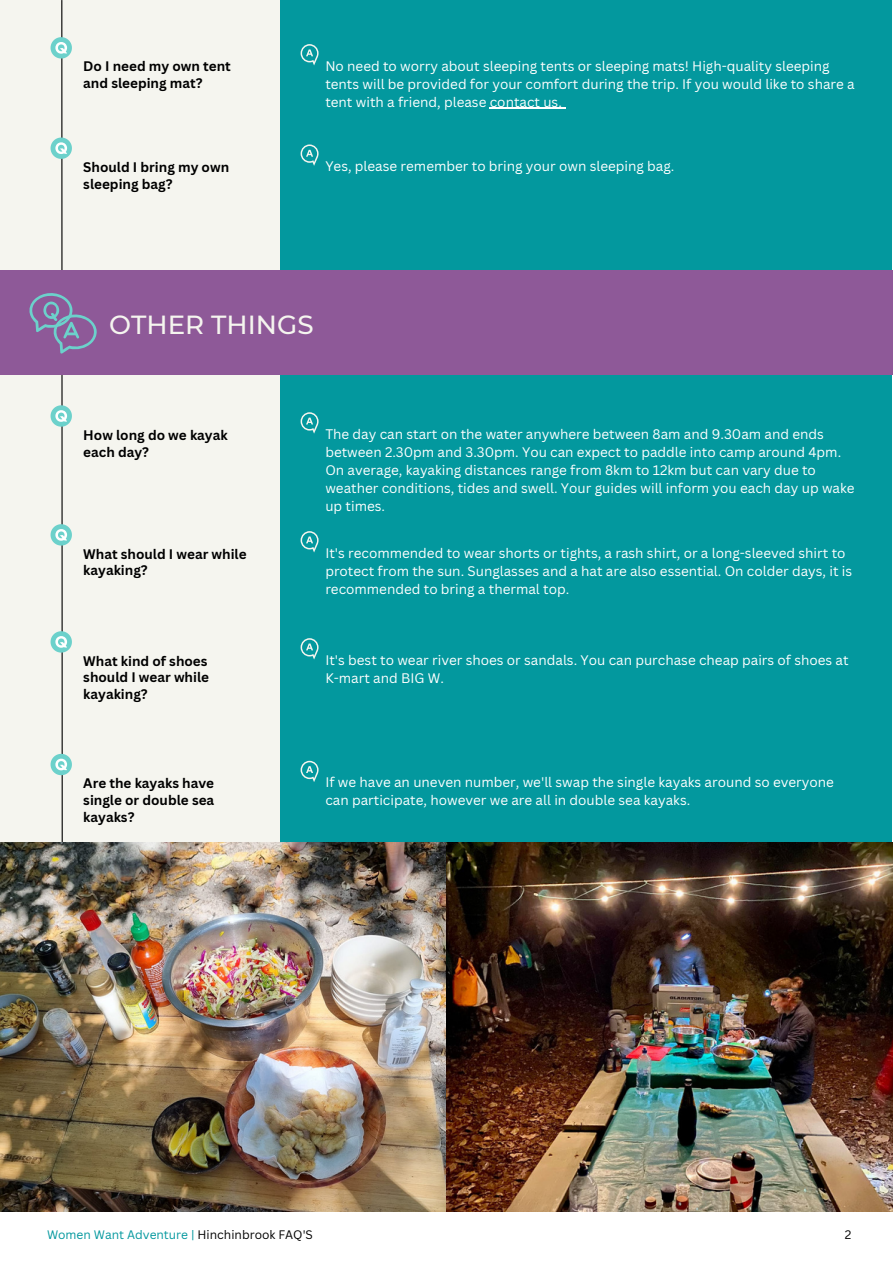
<style>
.page{position:relative;width:893px;height:1264px;background:#fff}
.page>*{position:absolute;margin:0;border:0;box-sizing:border-box;transform-origin:0 0}
.t1{font:500 26.1px "Montserrat";color:#f5f5ef}
.t2{font:13.5px/18px "Canva Sans";color:#fff}
.t3{font:700 13.5px/16.8px "Canva Sans";color:#000}
.t4{font:12px "Canva Sans";color:#03989e}
.t5{font:12px "Canva Sans";color:#000}
.s1{color:#000}
</style>
<div class="page">
<div style="left:0;top:0;width:280px;height:1211px;background:#f5f5ef"></div>
<div style="left:280px;top:0;width:612px;height:1211px;background:#03989e"></div>
<svg style="left:300px;top:44px;width:18px;height:21px"></svg>
<hr style="left:490px;top:108px;width:72px;height:1px;background:#fff">
<svg style="left:300px;top:144px;width:18px;height:22px"></svg>
<div style="left:0;top:270px;width:892px;height:105px;background:#8e5998"></div>
<svg style="left:300px;top:412px;width:18px;height:21px"></svg>
<svg style="left:300px;top:531px;width:18px;height:21px"></svg>
<svg style="left:300px;top:638px;width:18px;height:21px"></svg>
<svg style="left:28px;top:0;width:69px;height:1212px"></svg>
<svg style="left:300px;top:760px;width:18px;height:22px"></svg>
<img style="left:0;top:842px;width:892px;height:369px">
<p class="t3" style="left:83px;top:58px;width:149px">Do I need my own tent and sleeping mat?</p>
<p class="t2" style="left:325px;top:56px;width:531px">No need to worry about sleeping tents or sleeping mats! High-quality sleeping tents will be provided for your comfort during the trip. If you would like to share a tent with a friend, please contact us.</p>
<p class="t3" style="left:83px;top:158px;width:147px">Should I bring my own sleeping bag?</p>
<p class="t2" style="left:325px;top:157px;width:350px">Yes, please remember to bring your own sleeping bag.</p>
<p class="t1" style="left:109px;top:309px;width:206px">OTHER THINGS</p>
<p class="t3" style="left:83px;top:426px;width:146px">How long do we kayak each day?</p>
<p class="t2" style="left:325px;top:424px;width:530px">The day can start on the water anywhere between 8am and 9.30am and ends between 2.30pm and 3.30pm. You can expect to paddle into camp around 4pm.<br>On average, kayaking distances range from 8km to 12km but can vary due to weather conditions, tides and swell. Your guides will inform you each day up wake up times.</p>
<p class="t3" style="left:83px;top:545px;width:165px">What should I wear while kayaking?</p>
<p class="t2" style="left:325px;top:543px;width:528px">It's recommended to wear shorts or tights, a rash shirt, or a long-sleeved shirt to protect from the sun. Sunglasses and a hat are also essential. On colder days, it is recommended to bring a thermal top.</p>
<p class="t3" style="left:83px;top:652px;width:127px;text-align:justify">What kind of shoes should I wear while kayaking?</p>
<p class="t2" style="left:325px;top:650px;width:525px">It's best to wear river shoes or sandals. You can purchase cheap pairs of shoes at<br>K-mart and BIG W.</p>
<p class="t3" style="left:83px;top:774px;width:132px;text-align:justify">Are the kayaks have single or double sea kayaks?</p>
<p class="t2" style="left:325px;top:773px;width:510px">If we have an uneven number, we'll swap the single kayaks around so everyone can participate, however we are all in double sea kayaks.</p>
<p class="t4" style="left:47px;top:1225px;width:267px">Women Want Adventure | <span class="s1">Hinchinbrook FAQ'S</span></p>
<p class="t5" style="left:844px;top:1225px;width:8px">2</p>
</div>
